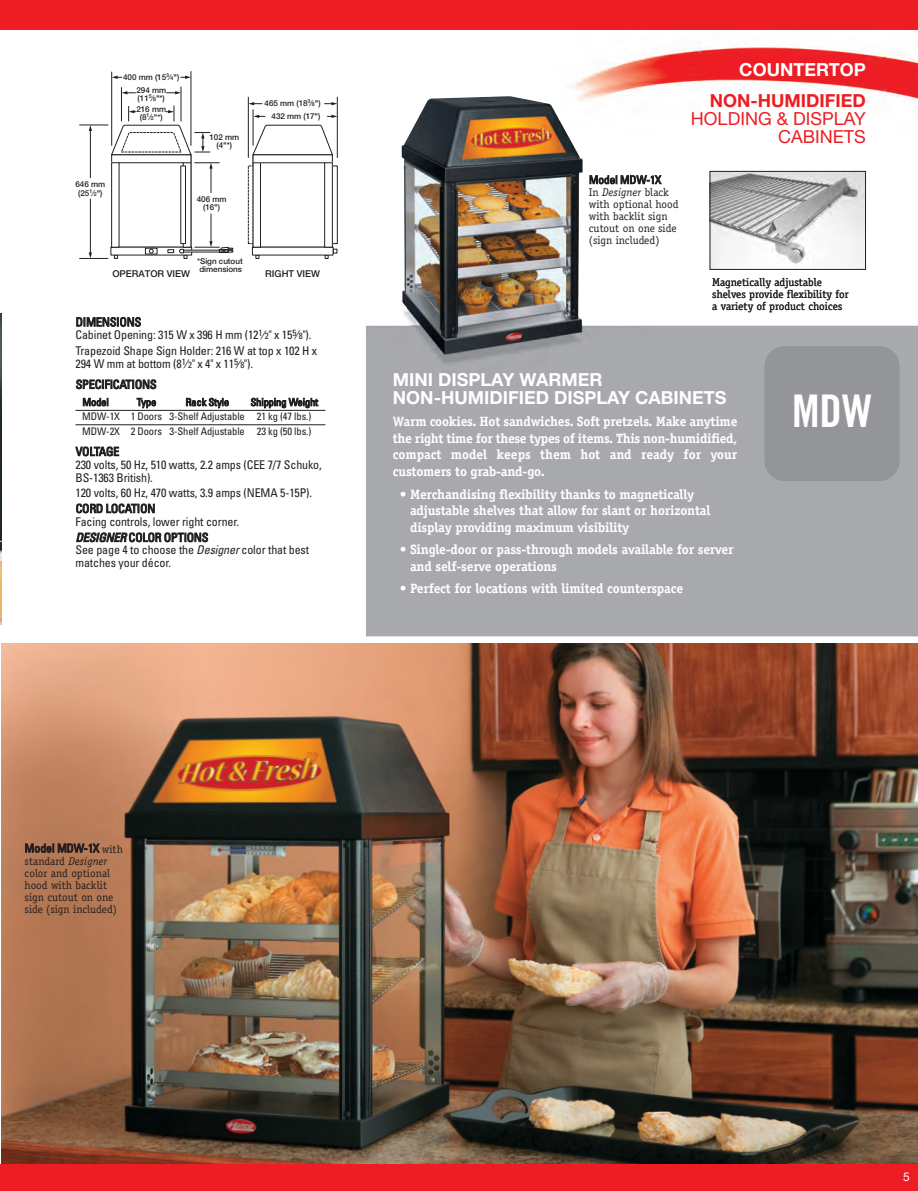
<style>
.page{position:relative;width:918px;height:1191px;background:#fff}
.page>*{position:absolute;margin:0;border:0;box-sizing:border-box;transform-origin:0 0}
.t1{font:45px "Trade Gothic LT Std Bd Cn 20";color:#fff}
.t2{font:700 18px/18px "Helvetica Neue LT Std";color:#fff}
.t3{font:18px/18px "Helvetica Neue LT Std";color:#ee1d23;text-align:right}
.t4{font:700 18px "Helvetica Neue LT Std";color:#ee1d23}
.t5{font:700 13.5px/16.5px "Officina Serif Std";letter-spacing:-.015em;color:#fff}
.t6{font:condensed 12px/12.9px "Univers LT Std";letter-spacing:-.01em;color:#231f20}
.t7{font:12px "Helvetica Neue LT Std";color:#fff}
.t8{font:condensed 11.7px "Univers LT Std";color:#231f20}
.t9{font:11.25px/12px "Officina Serif Std";color:#231f20}
.t10{font:condensed 11.25px "Univers LT Std";color:#231f20}
.t11{font:condensed 10.5px/14.5px "Univers LT Std";letter-spacing:-.01em;color:#231f20}
.t12{font:500 9.45px "Helvetica Neue LT Std";color:#231f20}
.t13{font:500 8.1px/8.1px "Helvetica Neue LT Std";letter-spacing:-.005em;color:#231f20;text-align:center}
.s1{font-size:5.4px}
.s2{font-size:9px}
.s3{font-style:italic}
.s4{font-family:"Officina Serif Std";font-stretch:normal;font-size:11.25px}
</style>
<div class="page">
<img style="left:0;top:0;width:917px;height:1190px">
<p class="t13" style="left:75px;top:180px;width:31px;line-height:8.7px">646 mm (25<sup>1</sup>⁄<span class="s1">2</span>")</p>
<p class="t13" style="left:123px;top:72px;width:58px;line-height:12.6px">400 mm (15<sup>3</sup>⁄<span class="s1">4</span>")<br>294 mm</p>
<p class="t13" style="left:136px;top:93px;width:31px;line-height:11.1px;text-align:left">(11<sup>5</sup>⁄<span class="s1">8</span>"*)<br>216 mm</p>
<p class="t13" style="left:140px;top:114px;width:24px">(8<sup>1</sup>⁄<span class="s1">2</span>"*)</p>
<p class="t13" style="left:209px;top:134px;width:31px">102 mm (4"*)</p>
<p class="t13" style="left:197px;top:195px;width:31px">406 mm (16")</p>
<p class="t13" style="left:197px;top:257px;width:47px;text-align:left">*Sign cutout dimensions</p>
<p class="t12" style="left:112px;top:270px;width:79px">OPERATOR VIEW</p>
<p class="t13" style="left:264px;top:100px;width:58px">465 mm (18<sup>3</sup>⁄<span class="s1">8</span>")</p>
<p class="t13" style="left:271px;top:112px;width:50px">432 mm (17")</p>
<p class="t12" style="left:265px;top:270px;width:56px">RIGHT VIEW</p>
<p class="t6" style="left:75px;top:316px;width:237px">DIMENSIONS<br>Cabinet Opening: 315 W x 396 H mm (12<sup>1</sup>⁄<span class="s2">2</span>" x 15<sup>5</sup>⁄<span class="s2">8</span>").</p>
<p class="t6" style="left:75px;top:345px;width:243px">Trapezoid Shape Sign Holder: 216 W at top x 102 H x<br>294 W mm at bottom (8<sup>1</sup>⁄<span class="s2">2</span>" x 4" x 11<sup>5</sup>⁄<span class="s2">8</span>").</p>
<p class="t6" style="left:76px;top:379px;width:82px">SPECIFICATIONS</p>
<p class="t11" style="left:82px;top:396px;width:237px;text-indent:168px">Shipping Weight<br>MDW-1X 1 Doors 3-Shelf Adjustable 21 kg (47 lbs.)<br>MDW-2X 2 Doors 3-Shelf Adjustable 23 kg (50 lbs.)</p>
<p class="t11" style="left:82px;top:396px;width:28px">Model</p>
<p class="t11" style="left:137px;top:396px;width:21px">Type</p>
<p class="t11" style="left:186px;top:396px;width:45px">Rack Style</p>
<p class="t6" style="left:75px;top:446px;width:248px">VOLTAGE<br>230 volts, 50 Hz, 510 watts, 2.2 amps (CEE 7/7 Schuko,<br>BS-1363 British).</p>
<p class="t6" style="left:75px;top:486px;width:238px;line-height:15.5px">120 volts, 60 Hz, 470 watts, 3.9 amps (NEMA 5-15P).<br>CORD LOCATION</p>
<p class="t6" style="left:75px;top:514px;width:165px;line-height:15.8px">Facing controls, lower right corner.<br><span class="s3">DESIGNER</span> COLOR OPTIONS</p>
<p class="t6" style="left:75px;top:544px;width:235px">See page 4 to choose the <span class="s3">Designer</span> color that best matches your décor.</p>
<p class="t10" style="left:589px;top:176px;width:74px">Model MDW-1X</p>
<p class="t9" style="left:588px;top:186px;width:91px">In <span class="s3">Designer</span> black with optional hood with backlit sign cutout on one side (sign included)</p>
<h2 class="t2" style="left:739px;top:62px;width:128px">COUNTERTOP</h2>
<h2 class="t4" style="left:709px;top:94px;width:157px">NON-HUMIDIFIED</h2>
<h2 class="t3" style="left:691px;top:111px;width:176px">HOLDING &amp; DISPLAY<br>CABINETS</h2>
<p class="t9" style="left:712px;top:276px;width:138px">Magnetically adjustable shelves provide flexibility for a variety of product choices</p>
<h2 class="t2" style="left:393px;top:372px;width:335px">MINI DISPLAY WARMER<br>NON-HUMIDIFIED DISPLAY CABINETS</h2>
<p class="t5" style="left:393px;top:414px;width:346px;text-align:justify">Warm cookies. Hot sandwiches. Soft pretzels. Make anytime the right time for these types of items. This non-humidified, compact model keeps them hot and ready for your customers to grab-and-go.</p>
<p class="t5" style="left:410px;top:487px;width:302px;text-indent:-10px">• Merchandising flexibility thanks to magnetically adjustable shelves that allow for slant or horizontal display providing maximum visibility</p>
<p class="t5" style="left:410px;top:542px;width:325px;text-indent:-10px">• Single-door or pass-through models available for server and self-serve operations</p>
<p class="t5" style="left:399px;top:581px;width:285px">• Perfect for locations with limited counterspace</p>
<h1 class="t1" style="left:792px;top:394px;width:82px">MDW</h1>
<p class="t8" style="left:25px;top:843px;width:100px">Model MDW-1X <span class="s4">with</span></p>
<p class="t9" style="left:25px;top:854px;width:94px">standard <span class="s3">Designer </span>color and optional hood with backlit sign cutout on one side (sign included)</p>
<p class="t7" style="left:902px;top:1172px;width:8px">5</p>
</div>
